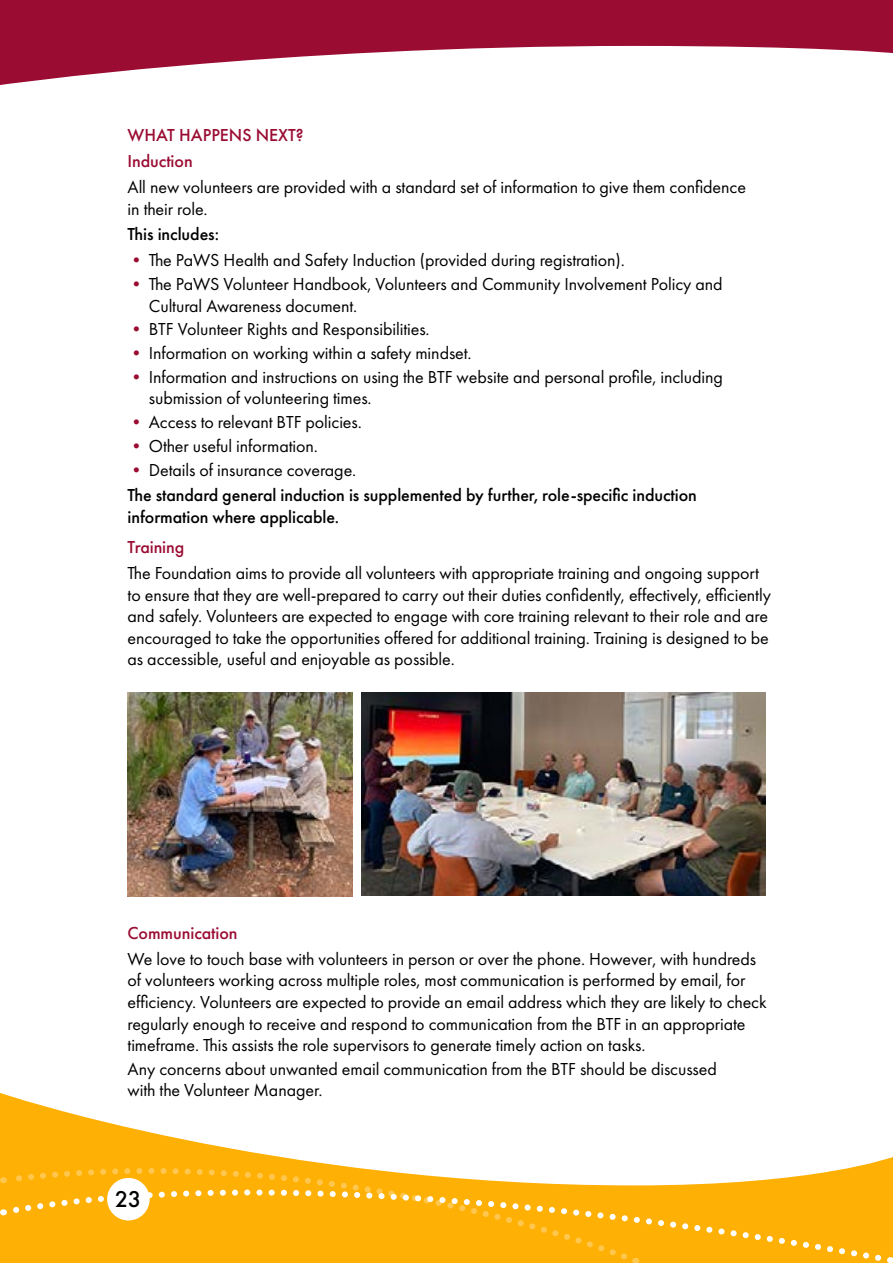
<style>
.page{position:relative;width:893px;height:1263px;background:#fff}
.page>*{position:absolute;margin:0;border:0;box-sizing:border-box;transform-origin:0 0}
.t1{font:500 21px "Futura";color:#000}
.t2{font:18px/21.6px "Futura PT";letter-spacing:-.005em;color:#000}
.t3{font:500 18px/25.8px "Futura PT";letter-spacing:-.005em;color:#000}
.t4{font:500 18px/25.8px "Futura PT";letter-spacing:-.005em;color:#9a0c32}
.s1{color:#9a0c32}
.s2{font-weight:500;color:#9a0c32}
.s3{font-weight:400;color:#9a0c32}
.s4{font-weight:400}
</style>
<div class="page">
<svg style="left:0;top:0;width:893px;height:85px;fill:#9a0c32"></svg>
<svg style="left:0;top:1093px;width:893px;height:170px"></svg>
<svg style="left:2px;top:1155px;width:883px;height:108px"></svg>
<svg style="left:2px;top:1157px;width:630px;height:106px;background:#ffba24"></svg>
<div style="left:107px;top:1178px;width:43px;height:42px;background:#fff;border-radius:50%"></div>
<img style="left:128px;top:692px;width:225px;height:204px">
<img style="left:361px;top:692px;width:404px;height:203px">
<p class="t4" style="left:128px;top:122px;width:178px">WHAT HAPPENS NEXT?<br>Induction</p>
<p class="t2" style="left:128px;top:176px;width:620px">All new volunteers are provided with a standard set of information to give them confidence in their role.</p>
<p class="t3" style="left:128px;top:222px;width:93px">This includes:</p>
<p class="t2" style="left:128px;top:249px;width:499px"><span class="s1">•</span> The PaWS Health and Safety Induction (provided during registration).</p>
<p class="t2" style="left:149px;top:273px;width:575px;text-indent:-21px"><span class="s1">•</span> The PaWS Volunteer Handbook, Volunteers and Community Involvement Policy and<br>Cultural Awareness document.</p>
<p class="t2" style="left:128px;top:318px;width:304px"><span class="s1">•</span> BTF Volunteer Rights and Responsibilities.</p>
<p class="t2" style="left:128px;top:342px;width:346px"><span class="s1">•</span> Information on working within a safety mindset.</p>
<p class="t2" style="left:149px;top:366px;width:576px;text-indent:-21px"><span class="s1">•</span> Information and instructions on using the BTF website and personal profile, including submission of volunteering times.</p>
<p class="t2" style="left:128px;top:411px;width:236px"><span class="s2">•</span> Access to relevant BTF policies.</p>
<p class="t2" style="left:128px;top:435px;width:192px"><span class="s1">•</span> Other useful information.</p>
<p class="t3" style="left:128px;top:457px;width:571px"><span class="s3">•</span> <span class="s4">Details of insurance coverage.<br></span>The standard general induction is supplemented by further, role-specific induction</p>
<p class="t3" style="left:128px;top:504px;width:213px">information where applicable.</p>
<p class="t4" style="left:128px;top:534px;width:58px">Training</p>
<p class="t2" style="left:128px;top:562px;width:645px">The Foundation aims to provide all volunteers with appropriate training and ongoing support to ensure that they are well-prepared to carry out their duties confidently, effectively, efficiently and safely. Volunteers are expected to engage with core training relevant to their role and are encouraged to take the opportunities offered for additional training. Training is designed to be as accessible, useful and enjoyable as possible.</p>
<p class="t4" style="left:128px;top:920px;width:112px">Communication</p>
<p class="t2" style="left:128px;top:948px;width:641px">We love to touch base with volunteers in person or over the phone. However, with hundreds of volunteers working across multiple roles, most communication is performed by email, for efficiency. Volunteers are expected to provide an email address which they are likely to check regularly enough to receive and respond to communication from the BTF in an appropriate timeframe. This assists the role supervisors to generate timely action on tasks.</p>
<p class="t2" style="left:128px;top:1058px;width:591px">Any concerns about unwanted email communication from the BTF should be discussed with the Volunteer Manager.</p>
<p class="t1" style="left:115px;top:1184px;width:27px">23</p>
</div>
